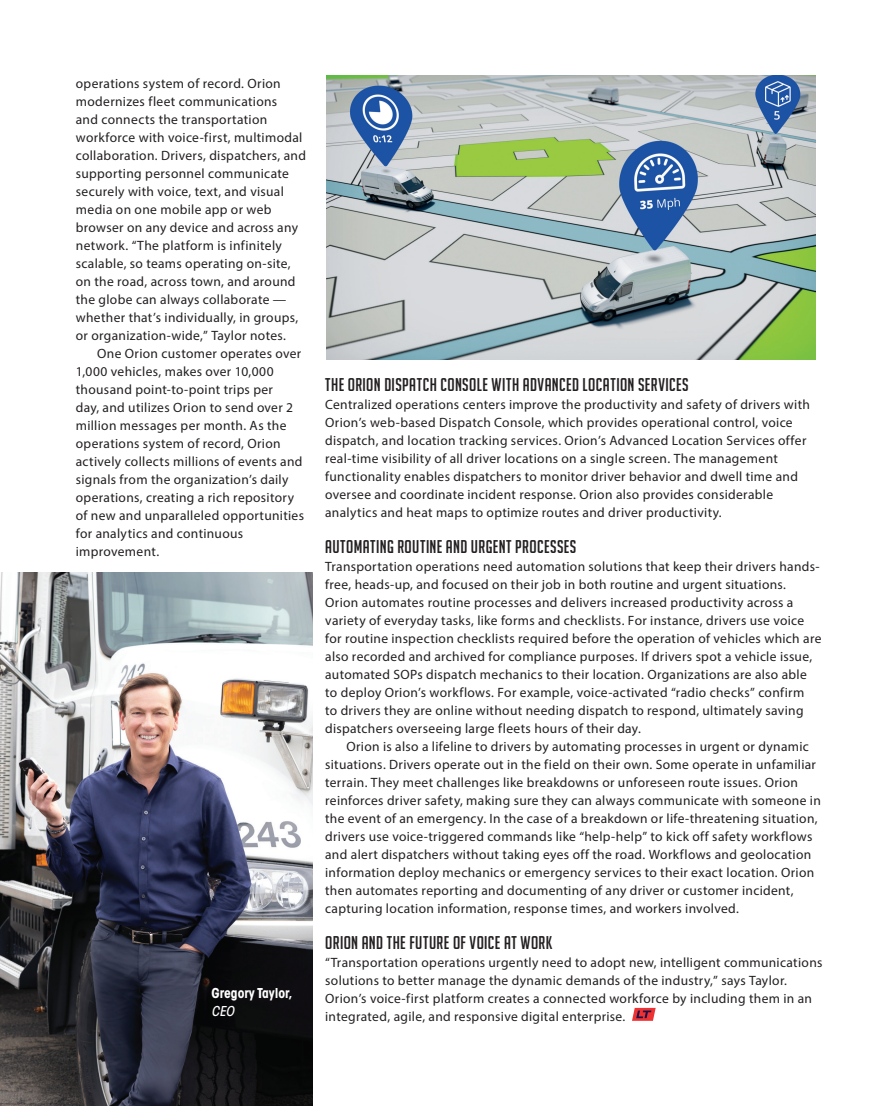
<style>
.page{position:relative;width:872px;height:1106px;background:#fff}
.page>*{position:absolute;margin:0;border:0;box-sizing:border-box;transform-origin:0 0}
.t1{font:18px "Big Noodle Titling";letter-spacing:.025em;color:#231f20}
.t2{font:13.5px/18px "Myriad Pro";letter-spacing:.025em;color:#231f20}
.t3{font:700 condensed 13.5px "ITC Avant Garde Std";color:#fff}
.t4{font:italic 500 condensed 13.5px "ITC Avant Garde Std";color:#fff}
</style>
<div class="page">
<img style="left:0;top:572px;width:312px;height:534px">
<svg style="left:632px;top:1007px;width:23px;height:13px"></svg>
<img style="left:326px;top:76px;width:489px;height:283px">
<p class="t2" style="left:76px;top:74px;width:232px">operations system of record. Orion modernizes fleet communications<br>and connects the transportation workforce with voice-first, multimodal collaboration. Drivers, dispatchers, and supporting personnel communicate securely with voice, text, and visual media on one mobile app or web browser on any device and across any network. “The platform is infinitely scalable, so teams operating on-site, on the road, across town, and around the globe can always collaborate — whether that’s individually, in groups, or organization-wide,” Taylor notes.</p>
<p class="t2" style="left:76px;top:344px;width:230px;text-indent:21px">One Orion customer operates over 1,000 vehicles, makes over 10,000 thousand point-to-point trips per<br>day, and utilizes Orion to send over 2 million messages per month. As the operations system of record, Orion actively collects millions of events and signals from the organization’s daily operations, creating a rich repository of new and unparalleled opportunities for analytics and continuous improvement.</p>
<p class="t3" style="left:212px;top:984px;width:83px">Gregory Taylor,</p>
<p class="t4" style="left:212px;top:1002px;width:24px">CEO</p>
<h1 class="t1" style="left:325px;top:374px;width:365px">THE ORION DISPATCH CONSOLE WITH ADVANCED LOCATION SERVICES</h1>
<p class="t2" style="left:325px;top:395px;width:486px">Centralized operations centers improve the productivity and safety of drivers with Orion’s web-based Dispatch Console, which provides operational control, voice dispatch, and location tracking services. Orion’s Advanced Location Services offer real-time visibility of all driver locations on a single screen. The management functionality enables dispatchers to monitor driver behavior and dwell time and oversee and coordinate incident response. Orion also provides considerable analytics and heat maps to optimize routes and driver productivity.</p>
<h1 class="t1" style="left:325px;top:536px;width:253px">AUTOMATING ROUTINE AND URGENT PROCESSES</h1>
<p class="t2" style="left:325px;top:557px;width:498px">Transportation operations need automation solutions that keep their drivers hands&shy;free, heads-up, and focused on their job in both routine and urgent situations.<br>Orion automates routine processes and delivers increased productivity across a variety of everyday tasks, like forms and checklists. For instance, drivers use voice for routine inspection checklists required before the operation of vehicles which are also recorded and archived for compliance purposes. If drivers spot a vehicle issue, automated SOPs dispatch mechanics to their location. Organizations are also able to deploy Orion’s workflows. For example, voice-activated “radio checks” confirm<br>to drivers they are online without needing dispatch to respond, ultimately saving dispatchers overseeing large fleets hours of their day.</p>
<p class="t2" style="left:325px;top:737px;width:497px;text-indent:21px">Orion is also a lifeline to drivers by automating processes in urgent or dynamic situations. Drivers operate out in the field on their own. Some operate in unfamiliar terrain. They meet challenges like breakdowns or unforeseen route issues. Orion reinforces driver safety, making sure they can always communicate with someone in the event of an emergency. In the case of a breakdown or life-threatening situation, drivers use voice-triggered commands like “help-help” to kick off safety workflows and alert dispatchers without taking eyes off the road. Workflows and geolocation information deploy mechanics or emergency services to their exact location. Orion then automates reporting and documenting of any driver or customer incident, capturing location information, response times, and workers involved.</p>
<h1 class="t1" style="left:325px;top:932px;width:229px">ORION AND THE FUTURE OF VOICE AT WORK</h1>
<p class="t2" style="left:325px;top:953px;width:499px">“Transportation operations urgently need to adopt new, intelligent communications solutions to better manage the dynamic demands of the industry,” says Taylor.<br>Orion’s voice-first platform creates a connected workforce by including them in an integrated, agile, and responsive digital enterprise.</p>
</div>
